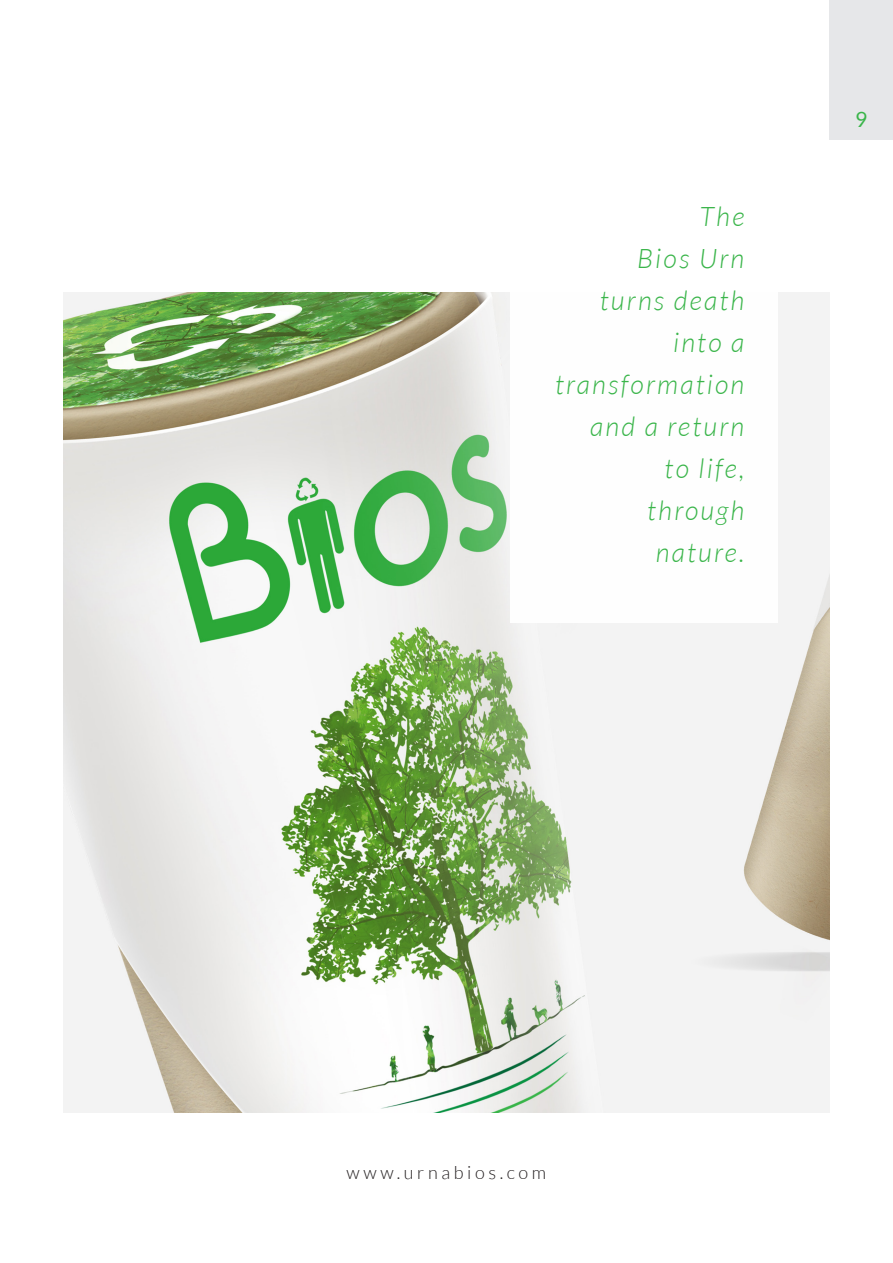
<style>
.page{position:relative;width:893px;height:1263px;background:#fff}
.page>*{position:absolute;margin:0;border:0;box-sizing:border-box;transform-origin:0 0}
.t1{font:italic 300 27px/42px "Lato";letter-spacing:.08em;color:#3ab54a;text-align:right}
.t2{font:21px "Lato";color:#3ab54a}
.t3{font:300 18px "Lato";letter-spacing:.2em;color:#231f20}
</style>
<div class="page">
<div style="left:829px;top:0;width:64px;height:140px;background:#e6e7e9"></div>
<img style="left:64px;top:292px;width:765px;height:820px">
<div style="left:510px;top:85px;width:268px;height:538px;background:#fff"></div>
<p class="t1" style="left:700px;top:196px;width:46px">The</p>
<p class="t1" style="left:637px;top:238px;width:109px">Bios Urn</p>
<p class="t1" style="left:600px;top:280px;width:146px">turns death</p>
<p class="t1" style="left:673px;top:322px;width:73px">into a</p>
<p class="t1" style="left:555px;top:364px;width:191px">transformation and a return</p>
<p class="t1" style="left:665px;top:448px;width:81px">to life,</p>
<p class="t1" style="left:647px;top:490px;width:99px">through</p>
<p class="t1" style="left:656px;top:532px;width:90px">nature.</p>
<p class="t2" style="left:855px;top:108px;width:14px">9</p>
<p class="t3" style="left:347px;top:1163px;width:201px">www.urnabios.com</p>
</div>
